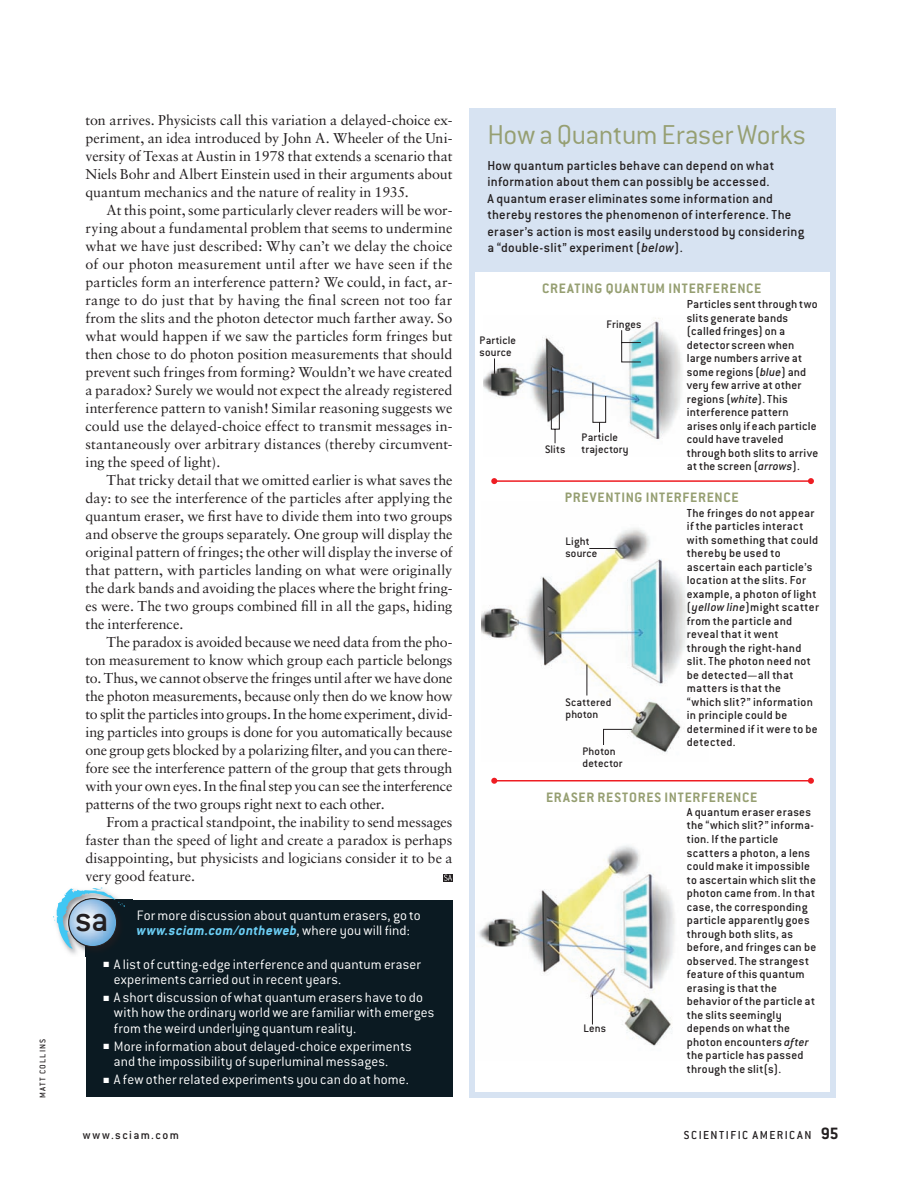
<style>
.page{position:relative;width:905px;height:1188px;background:#fff}
.page>*{position:absolute;margin:0;border:0;box-sizing:border-box;transform-origin:0 0}
.t1{font:500 37.5px "Conduit ITC";color:#231f20}
.t2{font:300 30px "Conduit ITC";letter-spacing:-.015em;color:#969f72}
.t3{font:300 15px/15.3px "Conduit ITC";letter-spacing:.005em;color:#fff}
.t4{font:700 15px "Conduit ITC";letter-spacing:.05em;color:#969f72}
.t5{font:14.25px "Sabon";color:#231f20}
.t6{font:500 14.25px/16.5px "Conduit ITC";letter-spacing:.015em;color:#231f20}
.t7{font:14.25px "Sabon";letter-spacing:-.02em;color:#231f20}
.t8{font:500 12.75px/13.5px "Conduit ITC";letter-spacing:.02em;color:#231f20}
.t9{font:500 12.75px "Conduit ITC";letter-spacing:.12em;color:#231f20}
.t10{font:500 12.75px "Conduit ITC";letter-spacing:.115em;color:#231f20}
.t11{font:500 12px/12px "Conduit ITC";letter-spacing:.015em;color:#231f20}
.t12{font:500 9px "Conduit ITC";letter-spacing:.135em;color:#231f20}
.s1{font-weight:700;font-style:italic;color:#6ccff6}
.s2{font-style:italic}
.s3{font-size:12px}
.s4{font-weight:700;font-size:18px}
</style>
<div class="page">
<svg style="left:443px;top:874px;width:9px;height:7px"></svg>
<svg style="left:444px;top:875px;width:8px;height:6px"></svg>
<div style="left:469px;top:108px;width:367px;height:990px;background:#d7e3f2"></div>
<div style="left:475px;top:273px;width:355px;height:819px;background:#fff"></div>
<img style="left:482px;top:530px;width:205px;height:223px">
<img style="left:478px;top:874px;width:197px;height:172px">
<img style="left:483px;top:318px;width:199px;height:122px">
<hr style="left:494px;top:480px;width:317px;height:2px;background:#ee1d23">
<svg style="left:808px;top:478px;width:6px;height:6px"></svg>
<hr style="left:494px;top:780px;width:317px;height:2px;background:#ee1d23">
<svg style="left:808px;top:778px;width:6px;height:6px"></svg>
<svg style="left:491px;top:329px;width:150px;height:696px"></svg>
<div style="left:85px;top:900px;width:367px;height:196px;background:#0b1a22"></div>
<img style="left:66px;top:899px;width:67px;height:55px">
<img style="left:85px;top:900px;width:48px;height:54px">
<svg style="left:53px;top:887px;width:72px;height:62px"></svg>
<img style="left:69px;top:899px;width:48px;height:48px;border-radius:50%">
<div style="left:68px;top:898px;width:49px;height:49px;border:1px solid #231f20;border-radius:50%"></div>
<p class="t12" style="left:39px;top:1098px;width:60px;rotate:-90deg">MATT COLLINS</p>
<p class="t5" style="left:86px;top:114px;width:368px">ton arrives. Physicists call this variation a delayed-choice ex-</p>
<p class="t5" style="left:86px;top:132px;width:368px">periment, an idea introduced by John A. Wheeler of the Uni-</p>
<p class="t5" style="left:86px;top:150px;width:368px">versity of Texas at Austin in 1978 that extends a scenario that</p>
<p class="t5" style="left:86px;top:168px;width:368px">Niels Bohr and Albert Einstein used in their arguments about</p>
<p class="t5" style="left:86px;top:186px;width:325px">quantum mechanics and the nature of reality in 1935.</p>
<p class="t5" style="left:107px;top:204px;width:347px">At this point, some particularly clever readers will be wor-</p>
<p class="t5" style="left:86px;top:222px;width:368px">rying about a fundamental problem that seems to undermine</p>
<p class="t5" style="left:86px;top:240px;width:368px">what we have just described: Why can’t we delay the choice</p>
<p class="t5" style="left:86px;top:258px;width:368px">of our photon measurement until after we have seen if the</p>
<p class="t5" style="left:86px;top:276px;width:368px">particles form an interference pattern? We could, in fact, ar-</p>
<p class="t5" style="left:86px;top:294px;width:368px">range to do just that by having the final screen not too far</p>
<p class="t5" style="left:86px;top:312px;width:368px">from the slits and the photon detector much farther away. So</p>
<p class="t5" style="left:86px;top:330px;width:368px">what would happen if we saw the particles form fringes but</p>
<p class="t5" style="left:86px;top:348px;width:368px">then chose to do photon position measurements that should</p>
<p class="t5" style="left:86px;top:366px;width:368px">prevent such fringes from forming? Wouldn’t we have created</p>
<p class="t5" style="left:86px;top:384px;width:368px">a paradox? Surely we would not expect the already registered</p>
<p class="t5" style="left:86px;top:402px;width:368px">interference pattern to vanish! Similar reasoning suggests we</p>
<p class="t5" style="left:86px;top:420px;width:368px">could use the delayed-choice effect to transmit messages in-</p>
<p class="t5" style="left:86px;top:438px;width:368px">stantaneously over arbitrary distances (thereby circumvent-</p>
<p class="t5" style="left:86px;top:456px;width:136px">ing the speed of light).</p>
<p class="t5" style="left:107px;top:474px;width:347px">That tricky detail that we omitted earlier is what saves the</p>
<p class="t5" style="left:86px;top:492px;width:368px">day: to see the interference of the particles after applying the</p>
<p class="t5" style="left:86px;top:510px;width:368px">quantum eraser, we first have to divide them into two groups</p>
<p class="t5" style="left:86px;top:528px;width:368px">and observe the groups separately. One group will display the</p>
<p class="t5" style="left:86px;top:546px;width:368px">original pattern of fringes; the other will display the inverse of</p>
<p class="t5" style="left:86px;top:564px;width:368px">that pattern, with particles landing on what were originally</p>
<p class="t5" style="left:86px;top:582px;width:368px">the dark bands and avoiding the places where the bright fring-</p>
<p class="t5" style="left:86px;top:600px;width:368px">es were. The two groups combined fill in all the gaps, hiding</p>
<p class="t5" style="left:86px;top:618px;width:99px">the interference.</p>
<p class="t7" style="left:107px;top:636px;width:347px">The paradox is avoided because we need data from the pho-</p>
<p class="t5" style="left:86px;top:654px;width:368px">ton measurement to know which group each particle belongs</p>
<p class="t5" style="left:86px;top:672px;width:368px">to. Thus, we cannot observe the fringes until after we have done</p>
<p class="t7" style="left:86px;top:690px;width:368px">the photon measurements, because only then do we know how</p>
<p class="t5" style="left:86px;top:708px;width:368px">to split the particles into groups. In the home experiment, divid-</p>
<p class="t7" style="left:86px;top:726px;width:368px">ing particles into groups is done for you automatically because</p>
<p class="t5" style="left:86px;top:744px;width:368px">one group gets blocked by a polarizing filter, and you can there-</p>
<p class="t5" style="left:86px;top:762px;width:368px">fore see the interference pattern of the group that gets through</p>
<p class="t5" style="left:86px;top:780px;width:368px">with your own eyes. In the final step you can see the interference</p>
<p class="t5" style="left:86px;top:798px;width:301px">patterns of the two groups right next to each other.</p>
<p class="t5" style="left:107px;top:816px;width:347px">From a practical standpoint, the inability to send messages</p>
<p class="t5" style="left:86px;top:834px;width:368px">faster than the speed of light and create a paradox is perhaps</p>
<p class="t5" style="left:86px;top:852px;width:368px">disappointing, but physicists and logicians consider it to be a</p>
<p class="t5" style="left:86px;top:870px;width:111px">very good feature.</p>
<p class="t3" style="left:137px;top:909px;width:285px">For more discussion about quantum erasers, go to <span class="s1">www.sciam.com/ontheweb</span>, where you will find:</p>
<p class="t3" style="left:114px;top:958px;width:308px;text-indent:-10px">■ A list of cutting-edge interference and quantum eraser experiments carried out in recent years.</p>
<p class="t3" style="left:114px;top:991px;width:322px;text-indent:-10px">■ A short discussion of what quantum erasers have to do with how the ordinary world we are familiar with emerges from the weird underlying quantum reality.</p>
<p class="t3" style="left:114px;top:1040px;width:299px;text-indent:-10px">■ More information about delayed-choice experiments and the impossibility of superluminal messages.</p>
<p class="t3" style="left:104px;top:1073px;width:307px">■ A few other related experiments you can do at home.</p>
<p class="t1" style="left:75px;top:906px;width:35px">sa</p>
<p class="t2" style="left:487px;top:125px;width:320px">How a Quantum Eraser Works</p>
<p class="t6" style="left:487px;top:159px;width:318px">How quantum particles behave can depend on what information about them can possibly be accessed.<br>A quantum eraser eliminates some information and thereby restores the phenomenon of interference. The eraser’s action is most easily understood by considering a “double-slit” experiment (<span class="s2">below</span>).</p>
<p class="t11" style="left:479px;top:336px;width:38px">Particle source</p>
<p class="t4" style="left:542px;top:284px;width:221px">CREATING QUANTUM INTERFERENCE</p>
<p class="t11" style="left:606px;top:319px;width:36px">Fringes</p>
<p class="t11" style="left:581px;top:433px;width:38px">Particle</p>
<p class="t11" style="left:545px;top:445px;width:22px">Slits</p>
<p class="t11" style="left:581px;top:445px;width:48px">trajectory</p>
<p class="t8" style="left:686px;top:299px;width:133px">Particles sent through two slits generate bands (called fringes) on a detector screen when large numbers arrive at some regions (<span class="s2">blue</span>) and very few arrive at other regions (<span class="s2">white</span>). This interference pattern arises only if each particle could have traveled through both slits to arrive at the screen (<span class="s2">arrows</span>).</p>
<p class="t4" style="left:564px;top:492px;width:175px">PREVENTING INTERFERENCE</p>
<p class="t11" style="left:565px;top:537px;width:33px">Light source</p>
<p class="t11" style="left:565px;top:697px;width:47px">Scattered photon</p>
<p class="t11" style="left:582px;top:746px;width:41px">Photon detector</p>
<p class="t8" style="left:686px;top:507px;width:133px">The fringes do not appear if the particles interact with something that could thereby be used to ascertain each particle’s location at the slits. For example, a photon of light (<span class="s2">yellow line</span>)might scatter from the particle and reveal that it went through the right-hand slit. The photon need not be detected<span class="s3">—</span>all that matters is that the<br>“which slit?” information in principle could be determined if it were to be detected.</p>
<p class="t4" style="left:546px;top:792px;width:213px">ERASER RESTORES INTERFERENCE</p>
<p class="t11" style="left:583px;top:1024px;width:24px">Lens</p>
<p class="t8" style="left:686px;top:807px;width:131px">A quantum eraser erases the “which slit?” informa&shy;tion. If the particle scatters a photon, a lens could make it impossible to ascertain which slit the photon came from. In that case, the corresponding particle apparently goes through both slits, as before, and fringes can be observed. The strangest feature of this quantum erasing is that the behavior of the particle at the slits seemingly depends on what the photon encounters <span class="s2">after </span>the particle has passed through the slit(s).</p>
<p class="t10" style="left:83px;top:1130px;width:97px">www.sciam.com</p>
<p class="t9" style="left:684px;top:1130px;width:156px">SCIENTIFIC AMERICAN <span class="s4">95</span></p>
</div>
